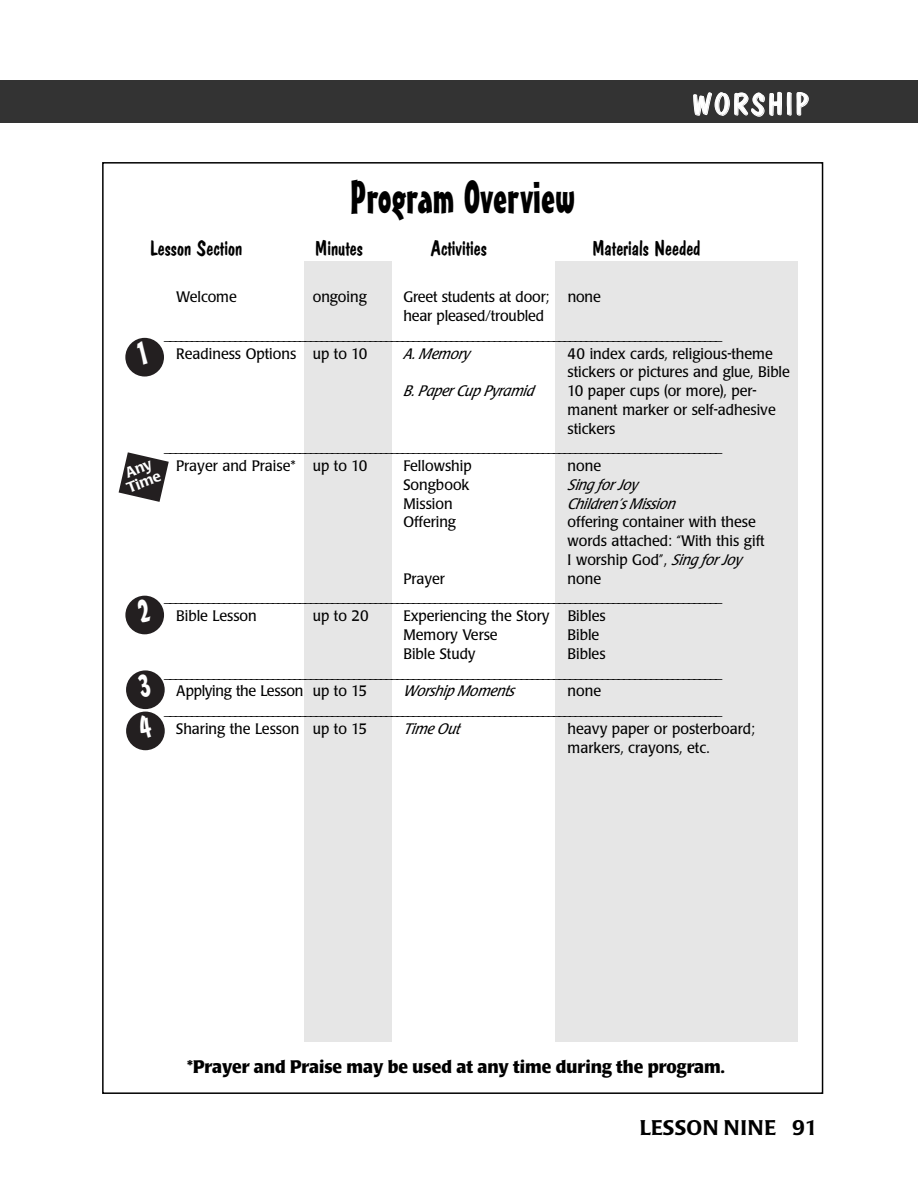
<style>
.page{position:relative;width:918px;height:1202px;background:#fff}
.page>*{position:absolute;margin:0;border:0;box-sizing:border-box;transform-origin:0 0}
.t1{font:45px "Mister Earl BT";color:#000}
.t2{font:30px "Dom Casual D";letter-spacing:.095em;color:#fff}
.t3{font:21px "Dom Casual D";color:#000}
.t4{font:500 21px "Poppl Laudatio";letter-spacing:.02em;color:#000}
.t5{font:700 18px "Poppl Laudatio";color:#000;scale:.95 1}
.t6{font:15px/18.8px "Poppl Laudatio";color:#000;scale:.95 1}
.t7{font:italic 15px "Poppl Laudatio";color:#000;scale:.95 1}
.t8{font:15px "Poppl Laudatio";letter-spacing:-.02em;color:#000;scale:.95 1}
.t9{font:500 14.7px/14.5px "Poppl Laudatio";color:#fff}
.s1{font-style:italic}
</style>
<div class="page">
<div style="left:0;top:80px;width:27px;height:43px;background:#333"></div>
<div style="left:27px;top:80px;width:891px;height:43px;background:#333"></div>
<div style="left:305px;top:261px;width:87px;height:780px;background:#e6e6e6"></div>
<div style="left:555px;top:261px;width:243px;height:780px;background:#e6e6e6"></div>
<div style="left:125px;top:338px;width:39px;height:38px;background:#231f20;border-radius:50%"></div>
<svg style="left:119px;top:452px;width:50px;height:50px"></svg>
<div style="left:125px;top:595px;width:39px;height:39px;background:#231f20;border-radius:50%"></div>
<div style="left:126px;top:670px;width:39px;height:39px;background:#231f20;border-radius:50%"></div>
<div style="left:126px;top:711px;width:39px;height:39px;background:#231f20;border-radius:50%"></div>
<svg style="left:137px;top:707px;width:16px;height:7px"></svg>
<h1 class="t1" style="left:350px;top:181px;width:226px">Program Overview</h1>
<h2 class="t2" style="left:692px;top:86px;width:118px">WORSHIP</h2>
<h3 class="t3" style="left:150px;top:236px;width:94px">Lesson Section</h3>
<h3 class="t3" style="left:315px;top:236px;width:49px">Minutes</h3>
<h3 class="t3" style="left:431px;top:236px;width:58px">Activities</h3>
<h3 class="t3" style="left:593px;top:236px;width:110px">Materials Needed</h3>
<p class="t6" style="left:176px;top:289px;width:65px">Welcome</p>
<p class="t6" style="left:313px;top:289px;width:58px">ongoing</p>
<p class="t6" style="left:403px;top:289px;width:209px">Greet students at door; none</p>
<p class="t6" style="left:403px;top:308px;width:150px">hear pleased/troubled</p>
<p class="t6" style="left:164px;top:327px;width:589px">_______________________________________________________________________________________________________</p>
<p class="t6" style="left:176px;top:345px;width:203px">Readiness Options up to 10</p>
<p class="t7" style="left:403px;top:348px;width:71px">A.Memory</p>
<p class="t6" style="left:568px;top:345px;width:236px">40 index cards, religious-theme stickers or pictures and glue, Bible</p>
<p class="t7" style="left:403px;top:385px;width:139px">B.Paper Cup Pyramid</p>
<p class="t6" style="left:568px;top:383px;width:201px">10 paper cups (or more), per-</p>
<p class="t6" style="left:568px;top:402px;width:221px">manent marker or self-adhesive</p>
<p class="t6" style="left:568px;top:420px;width:52px">stickers</p>
<p class="t6" style="left:164px;top:439px;width:589px">_______________________________________________________________________________________________________</p>
<p class="t6" style="left:176px;top:458px;width:203px">Prayer and Praise* up to 10</p>
<p class="t6" style="left:403px;top:458px;width:73px">Fellowship</p>
<p class="t6" style="left:568px;top:458px;width:37px">none</p>
<p class="t6" style="left:403px;top:477px;width:71px">Songbook</p>
<p class="t7" style="left:568px;top:479px;width:75px">Sing for Joy</p>
<p class="t6" style="left:403px;top:495px;width:53px">Mission</p>
<p class="t7" style="left:568px;top:498px;width:118px">Children’sMission</p>
<p class="t6" style="left:403px;top:514px;width:57px">Offering</p>
<p class="t6" style="left:568px;top:514px;width:209px">offering container with these words attached: “With this gift<br>I worship God”, <span class="s1">Sing for Joy</span></p>
<p class="t6" style="left:403px;top:570px;width:45px">Prayer</p>
<p class="t6" style="left:568px;top:570px;width:37px">none</p>
<p class="t6" style="left:164px;top:589px;width:589px">_______________________________________________________________________________________________________</p>
<p class="t6" style="left:176px;top:608px;width:86px">Bible Lesson</p>
<p class="t6" style="left:313px;top:608px;width:60px">up to 20</p>
<p class="t6" style="left:403px;top:608px;width:214px">Experiencing the Story Bibles<br>Memory Verse</p>
<p class="t9" style="left:120px;top:469px;width:37px;rotate:-21deg">Any<br>Time</p>
<p class="t6" style="left:568px;top:627px;width:35px">Bible</p>
<p class="t6" style="left:403px;top:645px;width:77px">Bible Study</p>
<p class="t6" style="left:568px;top:645px;width:41px">Bibles</p>
<p class="t6" style="left:164px;top:664px;width:589px">_______________________________________________________________________________________________________</p>
<p class="t8" style="left:176px;top:685px;width:202px">Applying the Lesson up to 15</p>
<p class="t7" style="left:403px;top:685px;width:121px">Worship Moments</p>
<p class="t6" style="left:568px;top:683px;width:37px">none</p>
<p class="t6" style="left:164px;top:702px;width:589px">_______________________________________________________________________________________________________</p>
<p class="t6" style="left:176px;top:720px;width:202px">Sharing the Lesson up to 15</p>
<p class="t7" style="left:403px;top:723px;width:61px">Time Out</p>
<p class="t6" style="left:568px;top:720px;width:199px">heavy paper or posterboard; markers, crayons, etc.</p>
<p class="t5" style="left:187px;top:1060px;width:567px">*Prayer and Praise may be used at any time during the program.</p>
<h3 class="t4" style="left:640px;top:1119px;width:179px">LESSON NINE 91</h3>
</div>
